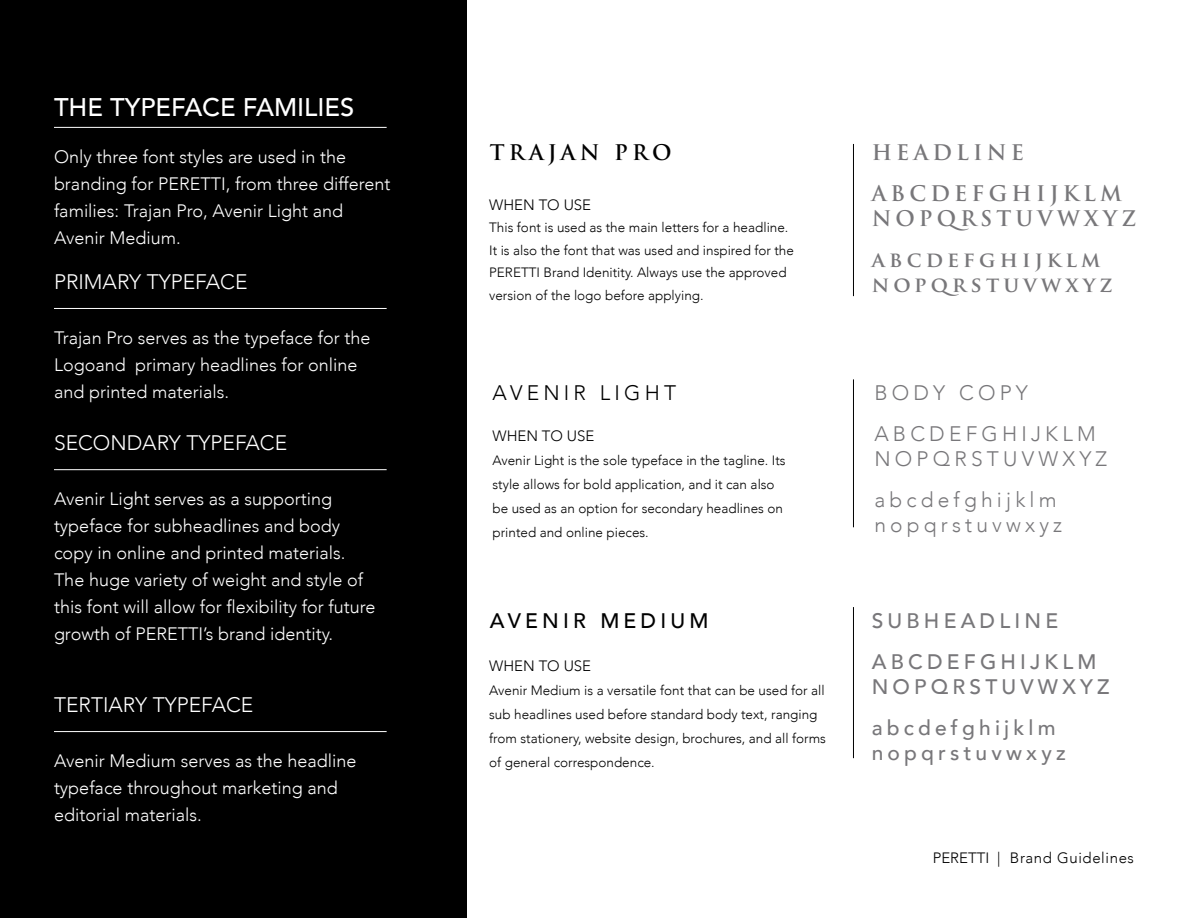
<style>
.page{position:relative;width:1188px;height:918px;background:#fff}
.page>*{position:absolute;margin:0;border:0;box-sizing:border-box;transform-origin:0 0}
.t1{font:500 25.5px "Avenir";color:#fff}
.t2{font:500 21px/41px "Avenir";letter-spacing:.2em;color:#78777a}
.t3{font:700 21px/41px "Trajan Pro";letter-spacing:.2em;color:#78777a}
.t4{font:300 21px/41px "Avenir";letter-spacing:.2em;color:#78777a}
.t5{font:300 21px "Avenir";color:#fff}
.t6{font:500 21px "Avenir";letter-spacing:.2em;color:#000}
.t7{font:300 21px "Avenir";letter-spacing:.2em;color:#000}
.t8{font:700 21px "Trajan Pro";letter-spacing:.2em;color:#000}
.t9{font:300 18px/27px "Avenir";color:#fff}
.t10{font:300 15px "Avenir";color:#000}
.t11{font:300 15px "Avenir";letter-spacing:.04em;color:#000}
.t12{font:300 13.5px/24px "Avenir";color:#000}
</style>
<div class="page">
<div style="left:0;top:0;width:467px;height:918px;background:#000"></div>
<hr style="left:853px;top:144px;width:1px;height:152px;background:#000">
<hr style="left:853px;top:607px;width:1px;height:151px;background:#000">
<hr style="left:853px;top:379px;width:1px;height:148px;background:#000">
<hr style="left:54px;top:127px;width:333px;height:1px;background:#fff">
<hr style="left:54px;top:308px;width:333px;height:1px;background:#fff">
<hr style="left:54px;top:469px;width:333px;height:1px;background:#fff">
<hr style="left:54px;top:731px;width:333px;height:1px;background:#fff">
<h1 class="t1" style="left:54px;top:85px;width:302px">THE TYPEFACE FAMILIES</h1>
<p class="t9" style="left:54px;top:143px;width:338px">Only three font styles are used in the branding for PERETTI, from three different families: Trajan Pro, Avenir Light and Avenir Medium.</p>
<p class="t5" style="left:54px;top:269px;width:195px">PRIMARY TYPEFACE</p>
<p class="t9" style="left:54px;top:324px;width:318px">Trajan Pro serves as the typeface for the<br>Logoand primary headlines for online and printed materials.</p>
<p class="t5" style="left:54px;top:430px;width:235px">SECONDARY TYPEFACE</p>
<p class="t9" style="left:54px;top:485px;width:323px">Avenir Light serves as a supporting typeface for subheadlines and body copy in online and printed materials.<br>The huge variety of weight and style of this font will allow for flexibility for future growth of PERETTI’s brand identity.</p>
<p class="t5" style="left:54px;top:692px;width:201px">TERTIARY TYPEFACE</p>
<p class="t9" style="left:54px;top:747px;width:304px">Avenir Medium serves as the headline typeface throughout marketing and editorial materials.</p>
<p class="t8" style="left:490px;top:139px;width:183px">TRAJAN PRO</p>
<p class="t10" style="left:489px;top:196px;width:103px">WHEN TO USE</p>
<p class="t12" style="left:489px;top:216px;width:306px;line-height:22.5px">This font is used as the main letters for a headline.<br>It is also the font that was used and inspired for the PERETTI Brand Idenitity. Always use the approved version of the logo before applying.</p>
<p class="t7" style="left:493px;top:381px;width:185px">AVENIR LIGHT</p>
<p class="t10" style="left:493px;top:427px;width:103px">WHEN TO USE</p>
<p class="t12" style="left:493px;top:448px;width:295px">Avenir Light is the sole typeface in the tagline. Its style allows for bold application, and it can also be used as an option for secondary headlines on printed and online pieces.</p>
<p class="t6" style="left:490px;top:603px;width:220px">AVENIR MEDIUM</p>
<p class="t10" style="left:489px;top:657px;width:103px">WHEN TO USE</p>
<p class="t12" style="left:489px;top:678px;width:338px">Avenir Medium is a versatile font that can be used for all sub headlines used before standard body text, ranging from stationery, website design, brochures, and all forms of general correspondence.</p>
<p class="t3" style="left:872px;top:132px;width:252px">HEADLINE<br>ABCDEFGHIJKLM</p>
<p class="t3" style="left:872px;top:198px;width:266px">NOPQRSTUVWXYZ abcdefghijklm</p>
<p class="t3" style="left:872px;top:264px;width:242px">nopqrstuvwxyz</p>
<p class="t4" style="left:874px;top:373px;width:223px">BODY COPY<br>ABCDEFGHIJKLM</p>
<p class="t4" style="left:874px;top:439px;width:234px">NOPQRSTUVWXYZ abcdefghijklm</p>
<p class="t4" style="left:874px;top:505px;width:189px">nopqrstuvwxyz</p>
<p class="t2" style="left:872px;top:599px;width:226px">SUBHEADLINE<br>ABCDEFGHIJKLM</p>
<p class="t2" style="left:872px;top:665px;width:239px">NOPQRSTUVWXYZ abcdefghijklm</p>
<p class="t2" style="left:872px;top:731px;width:196px">nopqrstuvwxyz</p>
<p class="t11" style="left:933px;top:849px;width:203px">PERETTI | Brand Guidelines</p>
</div>
